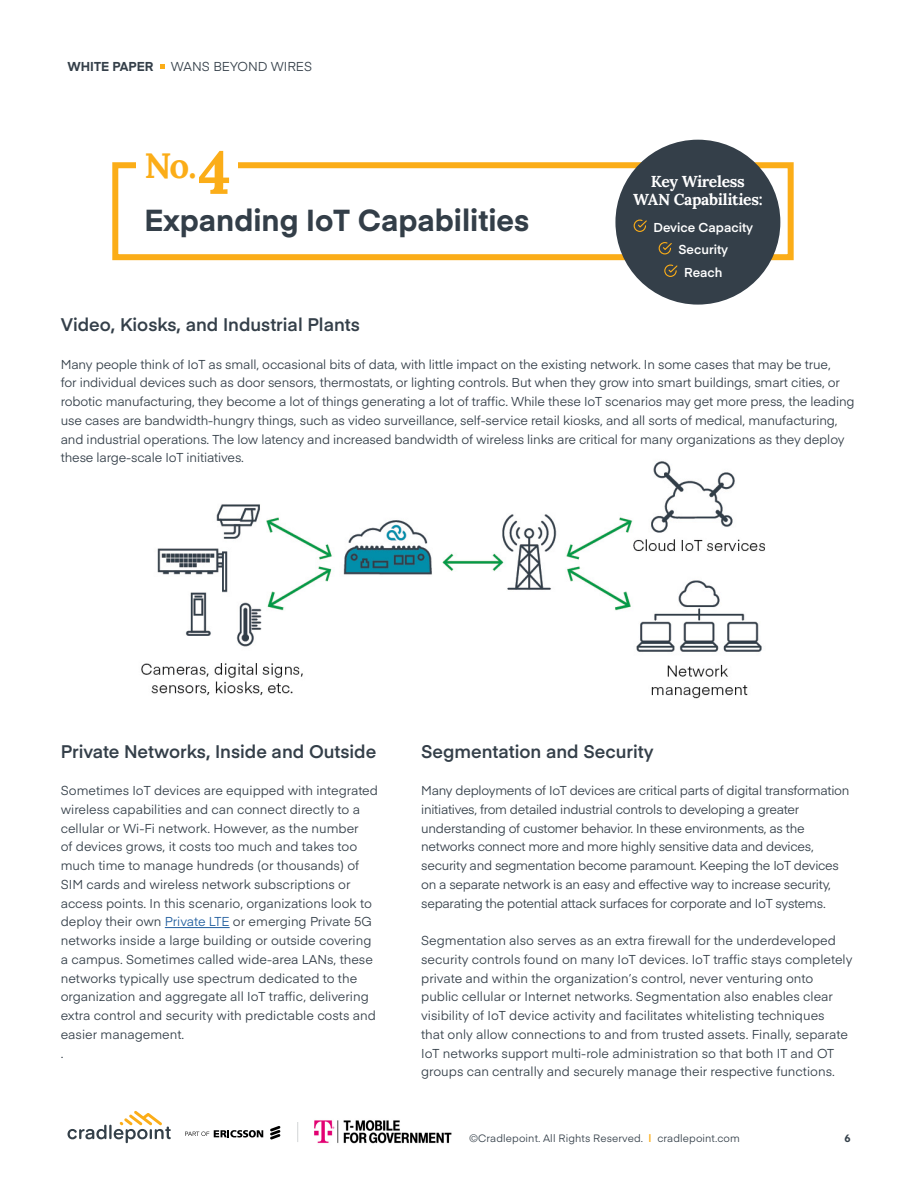
<style>
.page{position:relative;width:918px;height:1188px;background:#fff}
.page>*{position:absolute;margin:0;border:0;box-sizing:border-box;transform-origin:0 0}
.t1{font:700 34.95px "Lora";color:#fbad18}
.t2{font:700 30px "Eina 01";color:#333e48}
.t3{font:600 18px "Eina 01";color:#343f49}
.t4{font:700 15.75px/18px "Lora";letter-spacing:-.02em;color:#fff;text-align:center}
.t5{font:12.75px/18.8px "Eina 01";letter-spacing:-.01em;color:#343f49}
.t6{font:600 12.75px/22.5px "Eina 01";color:#fff;text-align:center}
.t7{font:700 12.75px "Eina 01";color:#343f49}
.t8{font:10.5px "Eina 01";letter-spacing:.01em;color:#343f49}
.t9{font:700 10.5px "Eina 01";color:#343f49}
.s1{font-size:60px}
.s2{color:#215e9e}
.s3{font-family:"Helvetica";font-weight:300}
.s4{font-weight:600;color:#fbad18}
</style>
<div class="page">
<svg style="left:160px;top:65px;width:5px;height:4px"></svg>
<img style="left:314px;top:1120px;width:138px;height:24px">
<svg style="left:297px;top:1122px;width:1px;height:20px"></svg>
<svg style="left:270px;top:1126px;width:11px;height:14px"></svg>
<svg style="left:185px;top:1130px;width:78px;height:8px"></svg>
<svg style="left:67px;top:1125px;width:39px;height:14px"></svg>
<hr style="left:109px;top:1125px;width:3px;height:14px;background:#344049">
<svg style="left:114px;top:1111px;width:57px;height:32px"></svg>
<img style="left:141px;top:461px;width:624px;height:238px">
<hr style="left:165px;top:927px;width:65px;height:1px;background:#215e9e">
<div style="left:112px;top:162px;width:682px;height:98px;border:6px solid #fbad18"></div>
<div style="left:136px;top:142px;width:102px;height:55px;background:#fff"></div>
<div style="left:615px;top:140px;width:165px;height:165px;background:#343f49;border-radius:50%"></div>
<svg style="left:633px;top:219px;width:14px;height:13px"></svg>
<svg style="left:658px;top:242px;width:14px;height:13px"></svg>
<svg style="left:664px;top:264px;width:14px;height:13px"></svg>
<p class="t7" style="left:68px;top:57px;width:87px">WHITE PAPER</p>
<p class="t5" style="left:171px;top:56px;width:143px">WANS BEYOND WIRES</p>
<h1 class="t1" style="left:145px;top:143px;width:88px">No.<span class="s1">4</span></h1>
<h2 class="t2" style="left:145px;top:198px;width:386px">Expanding IoT Capabilities</h2>
<p class="t4" style="left:633px;top:173px;width:131px">Key Wireless<br>WAN Capabilities:</p>
<p class="t6" style="left:653px;top:215px;width:101px">Device Capacity<br>Security<br>Reach</p>
<h3 class="t3" style="left:61px;top:311px;width:301px">Video, Kiosks, and Industrial Plants</h3>
<p class="t5" style="left:61px;top:354px;width:795px">Many people think of IoT as small, occasional bits of data, with little impact on the existing network. In some cases that may be true,<br>for individual devices such as door sensors, thermostats, or lighting controls. But when they grow into smart buildings, smart cities, or robotic manufacturing, they become a lot of things generating a lot of traffic. While these IoT scenarios may get more press, the leading use cases are bandwidth-hungry things, such as video surveillance, self-service retail kiosks, and all sorts of medical, manufacturing, and industrial operations. The low latency and increased bandwidth of wireless links are critical for many organizations as they deploy these large-scale IoT initiatives.</p>
<h3 class="t3" style="left:61px;top:738px;width:317px">Private Networks, Inside and Outside</h3>
<p class="t5" style="left:61px;top:780px;width:319px">Sometimes IoT devices are equipped with integrated wireless capabilities and can connect directly to a cellular or Wi-Fi network. However, as the number<br>of devices grows, it costs too much and takes too much time to manage hundreds (or thousands) of SIM cards and wireless network subscriptions or access points. In this scenario, organizations look to deploy their own <span class="s2">Private LTE</span> or emerging Private 5G networks inside a large building or outside covering a campus. Sometimes called wide-area LANs, these networks typically use spectrum dedicated to the organization and aggregate all IoT traffic, delivering extra control and security with predictable costs and easier management.<br>.</p>
<h3 class="t3" style="left:421px;top:738px;width:234px">Segmentation and Security</h3>
<p class="t5" style="left:421px;top:780px;width:430px">Many deployments of IoT devices are critical parts of digital transformation initiatives, from detailed industrial controls to developing a greater understanding of customer behavior. In these environments, as the networks connect more and more highly sensitive data and devices, security and segmentation become paramount. Keeping the IoT devices on a separate network is an easy and effective way to increase security, separating the potential attack surfaces for corporate and IoT systems.</p>
<p class="t5" style="left:421px;top:930px;width:433px">Segmentation also serves as an extra firewall for the underdeveloped security controls found on many IoT devices. IoT traffic stays completely private and within the organization’s control, never venturing onto public cellular or Internet networks. Segmentation also enables clear visibility of IoT device activity and facilitates whitelisting techniques<br>that only allow connections to and from trusted assets. Finally, separate IoT networks support multi-role administration so that both IT and OT groups can centrally and securely manage their respective functions.</p>
<p class="t8" style="left:470px;top:1130px;width:272px"><span class="s3">©</span>Cradlepoint. All Rights Reserved. <span class="s4">|</span> cradlepoint.com</p>
<p class="t9" style="left:844px;top:1131px;width:8px">6</p>
</div>
